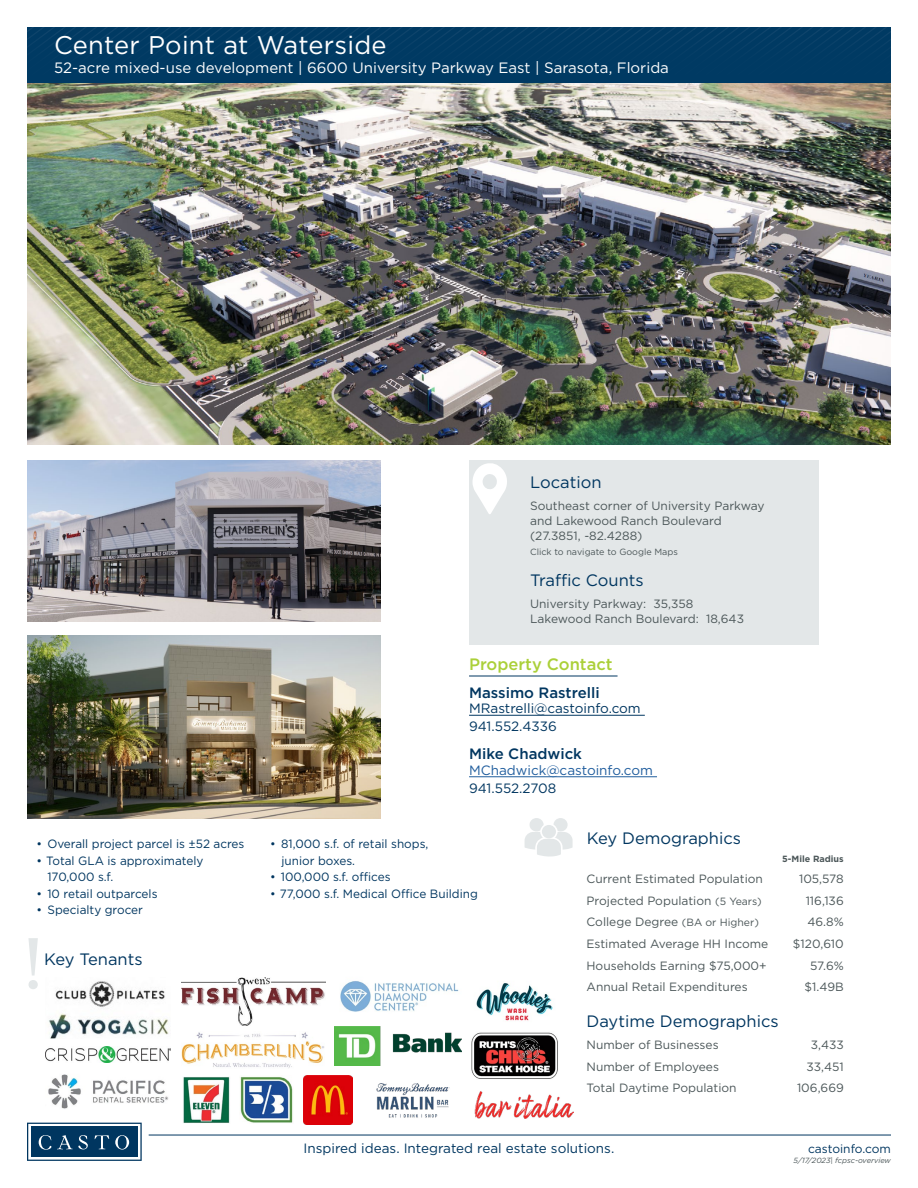
<style>
.page{position:relative;width:918px;height:1188px;background:#fff}
.page>*{position:absolute;margin:0;border:0;box-sizing:border-box;transform-origin:0 0}
.t1{font:25.5px "Gotham";letter-spacing:.01em;color:#fff}
.t2{font:16.5px "Gotham";color:#003660}
.t3{font:500 16.5px "Gotham";color:#abd039}
.t4{font:15px "Gotham";color:#fff}
.t5{font:500 15px "Gotham";color:#003660}
.t6{font:13.5px/18px "Gotham";color:#003660}
.t7{font:13.5px "Gotham";color:#215e9e}
.t8{font:12px/15px "Gotham";color:#4c5759}
.t9{font:12px/16.5px "Gotham";color:#003660}
.t10{font:9px "Gotham";color:#4c5759}
.t11{font:700 9px "Gotham";color:#4c5759}
.t12{font:italic 7.5px "Gotham";color:#4c5759}
.s1{font-size:10.5px}
</style>
<div class="page">
<div style="left:27px;top:27px;width:864px;height:56px;background:#003a63"></div>
<svg style="left:27px;top:27px;width:864px;height:15px"></svg>
<svg style="left:27px;top:1123px;width:115px;height:38px"></svg>
<hr style="left:149px;top:1135px;width:742px;height:1px;background:#003660">
<div style="left:469px;top:460px;width:350px;height:184px;background:#e3e7e8"></div>
<svg style="left:472px;top:463px;width:35px;height:51px"></svg>
<hr style="left:469px;top:715px;width:176px;height:1px;background:#003660">
<hr style="left:469px;top:777px;width:188px;height:1px;background:#215e9e">
<hr style="left:469px;top:676px;width:149px;height:1px;background:#003660">
<svg style="left:525px;top:818px;width:48px;height:39px"></svg>
<img style="left:27px;top:460px;width:353px;height:161px">
<img style="left:27px;top:635px;width:353px;height:183px">
<img style="left:27px;top:83px;width:864px;height:362px">
<img style="left:49px;top:981px;width:120px;height:58px">
<svg style="left:28px;top:938px;width:10px;height:51px"></svg>
<img style="left:182px;top:977px;width:143px;height:49px">
<img style="left:471px;top:1032px;width:87px;height:47px">
<img style="left:181px;top:1032px;width:143px;height:36px">
<img style="left:340px;top:981px;width:119px;height:31px">
<img style="left:476px;top:983px;width:77px;height:38px">
<img style="left:183px;top:1077px;width:47px;height:46px">
<img style="left:304px;top:1075px;width:48px;height:49px">
<img style="left:240px;top:1076px;width:53px;height:47px">
<img style="left:45px;top:1046px;width:126px;height:17px">
<img style="left:48px;top:1074px;width:121px;height:35px">
<img style="left:335px;top:1027px;width:127px;height:38px">
<img style="left:474px;top:1091px;width:99px;height:27px">
<img style="left:368px;top:1056px;width:91px;height:80px">
<h1 class="t1" style="left:54px;top:29px;width:334px">Center Point at Waterside</h1>
<p class="t4" style="left:54px;top:58px;width:616px">52-acre mixed-use development | 6600 University Parkway East | Sarasota, Florida</p>
<p class="t9" style="left:37px;top:835px;width:209px">• Overall project parcel is ±52 acres</p>
<p class="t9" style="left:47px;top:852px;width:158px;text-indent:-11px">• Total GLA is approximately<br>170,000 s.f.</p>
<p class="t9" style="left:37px;top:885px;width:122px">• 10 retail outparcels</p>
<p class="t9" style="left:37px;top:902px;width:108px">• Specialty grocer</p>
<h2 class="t2" style="left:44px;top:948px;width:100px">Key Tenants</h2>
<h2 class="t2" style="left:530px;top:472px;width:73px">Location</h2>
<p class="t8" style="left:530px;top:498px;width:236px">Southeast corner of University Parkway and Lakewood Ranch Boulevard (27.3851, -82.4288)</p>
<p class="t10" style="left:530px;top:546px;width:149px">Click to navigate to Google Maps</p>
<h2 class="t2" style="left:530px;top:569px;width:115px">Traffic Counts</h2>
<p class="t8" style="left:530px;top:596px;width:215px">University Parkway: 35,358<br>Lakewood Ranch Boulevard: 18,643</p>
<h2 class="t3" style="left:469px;top:653px;width:145px">Property Contact</h2>
<p class="t5" style="left:469px;top:683px;width:132px">Massimo Rastrelli</p>
<p class="t6" style="left:469px;top:699px;width:173px">MRastrelli@castoinfo.com<br>941.552.4336</p>
<p class="t5" style="left:469px;top:744px;width:114px">Mike Chadwick</p>
<p class="t7" style="left:469px;top:762px;width:185px">MChadwick@castoinfo.com</p>
<p class="t6" style="left:469px;top:779px;width:89px">941.552.2708</p>
<h2 class="t2" style="left:587px;top:828px;width:156px">Key Demographics</h2>
<p class="t9" style="left:281px;top:835px;width:148px;text-indent:-11px">• 81,000 s.f. of retail shops, junior boxes.</p>
<p class="t9" style="left:270px;top:869px;width:122px">• 100,000 s.f. offices</p>
<p class="t9" style="left:270px;top:885px;width:209px">• 77,000 s.f. Medical Office Building</p>
<p class="t11" style="left:782px;top:852px;width:63px">5-Mile Radius</p>
<p class="t8" style="left:587px;top:871px;width:178px">Current Estimated Population</p>
<p class="t8" style="left:799px;top:871px;width:46px">105,578</p>
<p class="t8" style="left:587px;top:893px;width:177px">Projected Population <span class="s1">(5 Years)</span></p>
<p class="t8" style="left:806px;top:893px;width:40px">116,136</p>
<p class="t8" style="left:587px;top:914px;width:174px">College Degree <span class="s1">(BA or Higher)</span></p>
<p class="t8" style="left:807px;top:914px;width:38px">46.8%</p>
<p class="t8" style="left:587px;top:936px;width:183px">Estimated Average HH Income</p>
<p class="t8" style="left:793px;top:936px;width:52px">$120,610</p>
<p class="t8" style="left:587px;top:958px;width:182px">Households Earning $75,000+</p>
<p class="t8" style="left:810px;top:958px;width:35px">57.6%</p>
<p class="t8" style="left:587px;top:979px;width:163px">Annual Retail Expenditures</p>
<p class="t8" style="left:805px;top:979px;width:41px">$1.49B</p>
<h2 class="t2" style="left:587px;top:1010px;width:194px">Daytime Demographics</h2>
<p class="t8" style="left:587px;top:1037px;width:134px">Number of Businesses</p>
<p class="t8" style="left:811px;top:1037px;width:35px">3,433</p>
<p class="t8" style="left:587px;top:1059px;width:134px">Number of Employees</p>
<p class="t8" style="left:806px;top:1059px;width:39px">33,451</p>
<p class="t8" style="left:587px;top:1080px;width:152px">Total Daytime Population</p>
<p class="t8" style="left:797px;top:1080px;width:48px">106,669</p>
<p class="t6" style="left:304px;top:1139px;width:312px">Inspired ideas. Integrated real estate solutions.</p>
<p class="t9" style="left:808px;top:1140px;width:84px">castoinfo.com</p>
<p class="t12" style="left:794px;top:1155px;width:99px">5/17/2023| fcpsc-overview</p>
</div>
